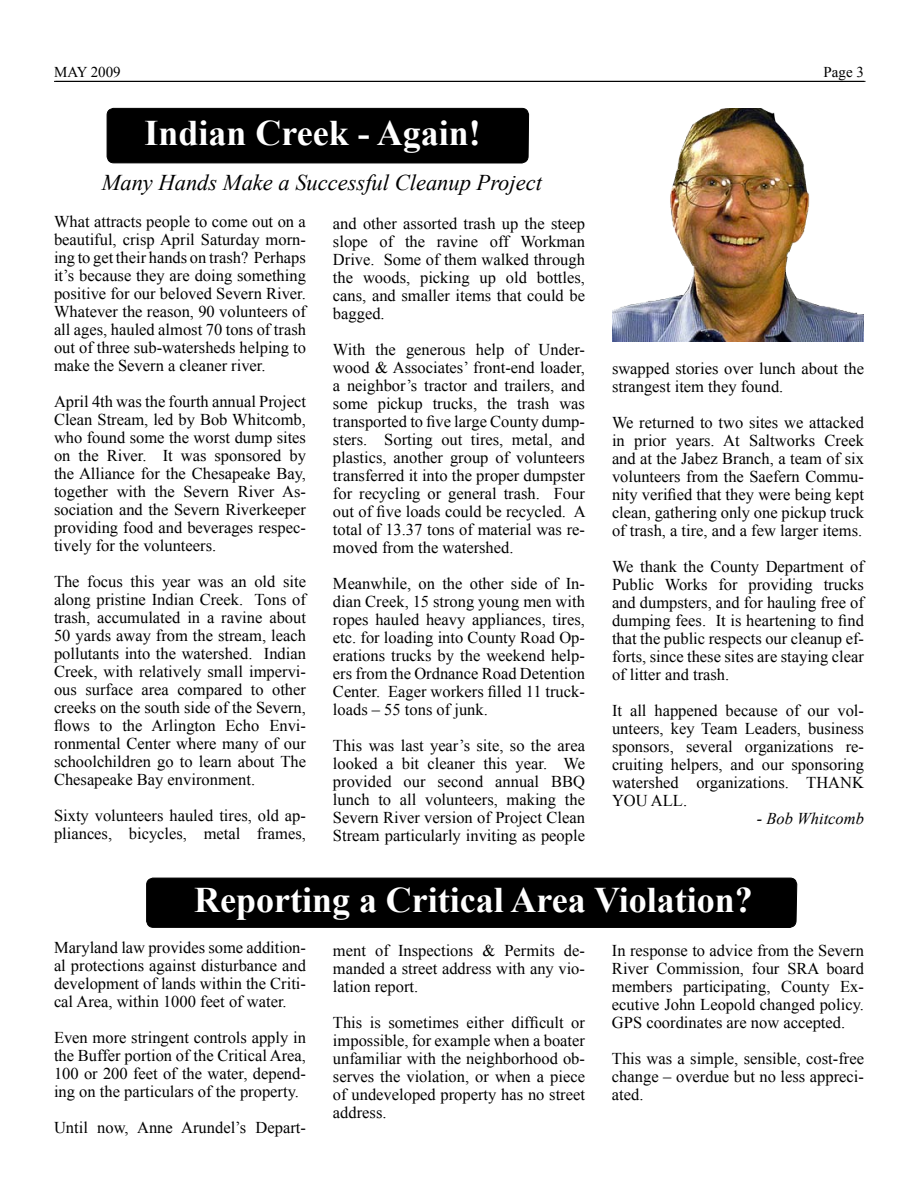
<style>
.page{position:relative;width:918px;height:1188px;background:#fff}
.page>*{position:absolute;margin:0;border:0;box-sizing:border-box;transform-origin:0 0}
.t1{font:700 36px "Times New Roman";color:#fff}
.t2{font:italic 22.5px "Times New Roman";color:#000}
.t3{font:16.5px/18px "Times New Roman";color:#000;text-align:justify}
.t4{font:italic 16.5px "Times New Roman";color:#000}
.t5{font:15px "Times New Roman";color:#000}
</style>
<div class="page">
<hr style="left:56px;top:81px;width:810px;height:1px;background:#000">
<hr style="left:54px;top:81px;width:810px;height:1px;background:#000">
<div style="left:106px;top:108px;width:423px;height:56px;background:#000"></div>
<img style="left:612px;top:108px;width:252px;height:234px">
<div style="left:146px;top:877px;width:652px;height:51px;background:#000"></div>
<p class="t5" style="left:54px;top:62px;width:68px">MAY 2009</p>
<p class="t5" style="left:824px;top:62px;width:42px">Page 3</p>
<h1 class="t1" style="left:145px;top:108px;width:338px">Indian Creek - Again!</h1>
<h2 class="t2" style="left:102px;top:167px;width:442px">Many Hands Make a Successful Cleanup Project</h2>
<p class="t3" style="left:54px;top:213px;width:254px">What attracts people to come out on a beautiful, crisp April Saturday morn&shy;ing to get their hands on trash? Perhaps it’s because they are doing something positive for our beloved Severn River.<br>Whatever the reason, 90 volunteers of all ages, hauled almost 70 tons of trash out of three sub-watersheds helping to make the Severn a cleaner river.</p>
<p class="t3" style="left:54px;top:393px;width:254px">April 4th was the fourth annual Project Clean Stream, led by Bob Whitcomb, who found some the worst dump sites on the River. It was sponsored by the Alliance for the Chesapeake Bay, together with the Severn River As&shy;sociation and the Severn Riverkeeper providing food and beverages respec&shy;tively for the volunteers.</p>
<p class="t3" style="left:54px;top:573px;width:254px">The focus this year was an old site along pristine Indian Creek. Tons of trash, accumulated in a ravine about 50 yards away from the stream, leach pollutants into the watershed. Indian Creek, with relatively small impervi&shy;ous surface area compared to other creeks on the south side of the Severn, flows to the Arlington Echo Envi&shy;ronmental Center where many of our schoolchildren go to learn about The Chesapeake Bay environment.</p>
<p class="t3" style="left:54px;top:807px;width:254px">Sixty volunteers hauled tires, old ap&shy;pliances, bicycles, metal frames,</p>
<p class="t3" style="left:333px;top:214px;width:254px">and other assorted trash up the steep slope of the ravine off Workman Drive. Some of them walked through the woods, picking up old bottles, cans, and smaller items that could be bagged.</p>
<p class="t3" style="left:333px;top:340px;width:254px">With the generous help of Under&shy;wood &amp; Associates’ front-end loader, a neighbor’s tractor and trailers, and some pickup trucks, the trash was transported to five large County dump&shy;sters. Sorting out tires, metal, and plastics, another group of volunteers transferred it into the proper dumpster for recycling or general trash. Four out of five loads could be recycled. A total of 13.37 tons of material was re&shy;moved from the watershed.</p>
<p class="t3" style="left:333px;top:574px;width:254px">Meanwhile, on the other side of In&shy;dian Creek, 15 strong young men with ropes hauled heavy appliances, tires, etc. for loading into County Road Op&shy;erations trucks by the weekend help&shy;ers from the Ordnance Road Detention Center. Eager workers filled 11 truck&shy;loads – 55 tons of junk.</p>
<p class="t3" style="left:333px;top:736px;width:254px">This was last year’s site, so the area looked a bit cleaner this year. We provided our second annual BBQ lunch to all volunteers, making the Severn River version of Project Clean Stream particularly inviting as people</p>
<p class="t3" style="left:612px;top:360px;width:254px">swapped stories over lunch about the strangest item they found.</p>
<p class="t3" style="left:612px;top:414px;width:254px">We returned to two sites we attacked in prior years. At Saltworks Creek and at the Jabez Branch, a team of six volunteers from the Saefern Commu&shy;nity verified that they were being kept clean, gathering only one pickup truck of trash, a tire, and a few larger items.</p>
<p class="t3" style="left:612px;top:558px;width:254px">We thank the County Department of Public Works for providing trucks and dumpsters, and for hauling free of dumping fees. It is heartening to find that the public respects our cleanup ef&shy;forts, since these sites are staying clear of litter and trash.</p>
<p class="t3" style="left:612px;top:702px;width:254px">It all happened because of our vol&shy;unteers, key Team Leaders, business sponsors, several organizations re&shy;cruiting helpers, and our sponsoring watershed organizations. THANK YOU ALL.</p>
<p class="t4" style="left:757px;top:808px;width:109px">- Bob Whitcomb</p>
<h1 class="t1" style="left:194px;top:875px;width:560px">Reporting a Critical Area Violation?</h1>
<p class="t3" style="left:54px;top:938px;width:254px">Maryland law provides some addition&shy;al protections against disturbance and development of lands within the Criti&shy;cal Area, within 1000 feet of water.</p>
<p class="t3" style="left:54px;top:1028px;width:253px">Even more stringent controls apply in the Buffer portion of the Critical Area, 100 or 200 feet of the water, depend&shy;ing on the particulars of the property.</p>
<p class="t3" style="left:54px;top:1118px;width:254px">Until now, Anne Arundel’s Depart-</p>
<p class="t3" style="left:333px;top:942px;width:254px">ment of Inspections &amp; Permits de&shy;manded a street address with any vio&shy;lation report.</p>
<p class="t3" style="left:333px;top:1014px;width:254px">This is sometimes either difficult or impossible, for example when a boater unfamiliar with the neighborhood ob&shy;serves the violation, or when a piece of undeveloped property has no street address.</p>
<p class="t3" style="left:612px;top:942px;width:254px">In response to advice from the Severn River Commission, four SRA board members participating, County Ex&shy;ecutive John Leopold changed policy.<br>GPS coordinates are now accepted.</p>
<p class="t3" style="left:612px;top:1050px;width:254px">This was a simple, sensible, cost-free change – overdue but no less appreci&shy;ated.</p>
</div>
